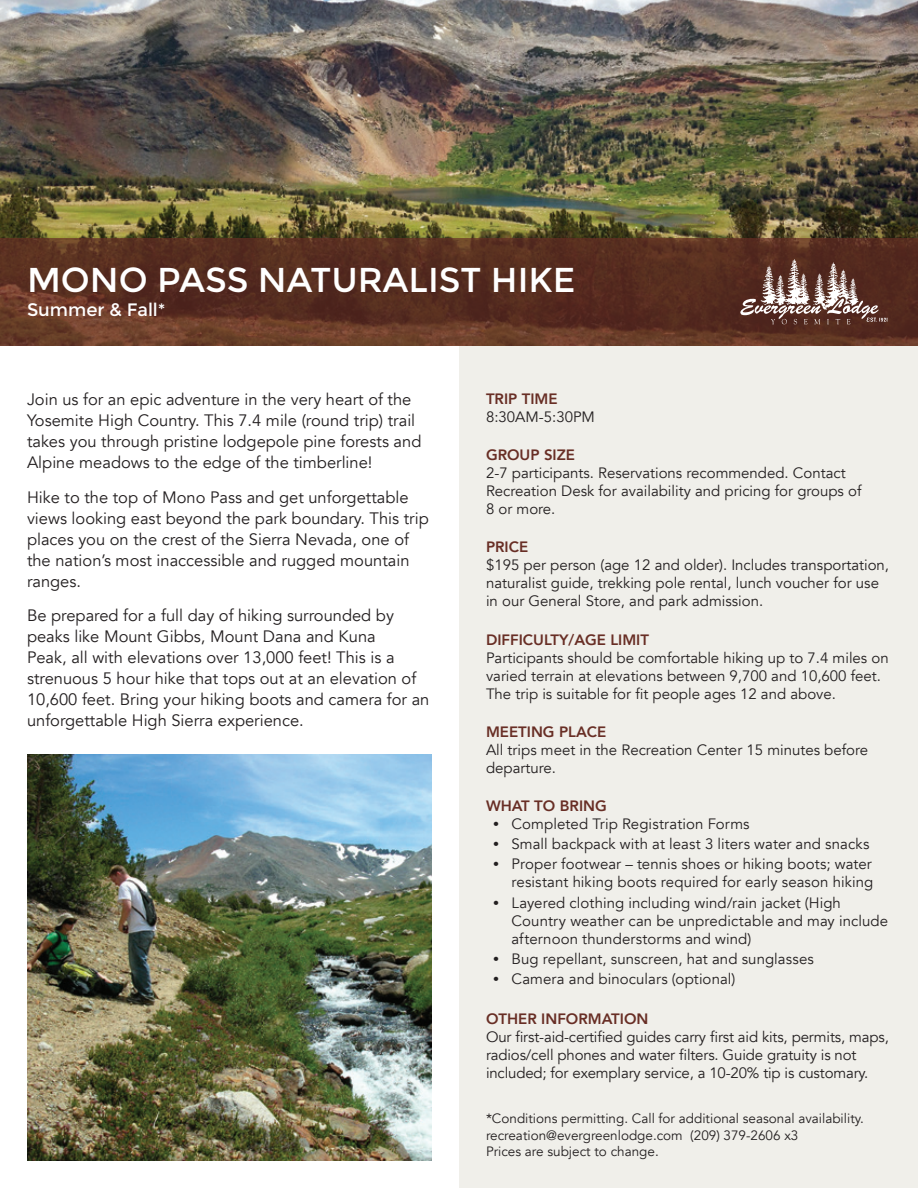
<style>
.page{position:relative;width:918px;height:1188px;background:#fff}
.page>*{position:absolute;margin:0;border:0;box-sizing:border-box;transform-origin:0 0}
.Section_Head{font:34.5px "Montserrat";color:#fff}
.Section_Head-2{font:18px "Montserrat";color:#fff}
.intro_copy{font:16.5px/21px "Avenir";color:#231f20}
.body_copy{font:15px/18px "Avenir";color:#231f20}
.detail_bullets{font:15px/18px "Avenir";letter-spacing:.005em;color:#231f20;text-align:right}
.body_copy-2{font:800 15px "Avenir";color:#682e25}
.body_copy-3{font:13.5px/16.5px "Avenir";color:#231f20}
.s1{font-weight:800;color:#682e25}
.s2{font-family:"Arial";font-weight:700}
</style>
<div class="page">
<div style="left:459px;top:335px;width:459px;height:853px;background:#f0efea"></div>
<img style="left:0;top:0;width:918px;height:238px">
<img style="left:27px;top:755px;width:405px;height:406px">
<svg style="left:0;top:238px;width:918px;height:108px;background:#5b3122"></svg>
<svg style="left:740px;top:259px;width:148px;height:65px;background:#795951"></svg>
<p class="Section_Head" style="left:27px;top:260px;width:550px">MONO PASS NATURALIST HIKE</p>
<p class="Section_Head-2" style="left:27px;top:299px;width:140px">Summer &amp; Fall*</p>
<p class="intro_copy" style="left:27px;top:389px;width:396px">Join us for an epic adventure in the very heart of the Yosemite High Country. This 7.4 mile (round trip) trail takes you through pristine lodgepole pine forests and Alpine meadows to the edge of the timberline!</p>
<p class="intro_copy" style="left:27px;top:487px;width:403px">Hike to the top of Mono Pass and get unforgettable views looking east beyond the park boundary. This trip places you on the crest of the Sierra Nevada, one of the nation’s most inaccessible and rugged mountain ranges.</p>
<p class="intro_copy" style="left:27px;top:605px;width:404px">Be prepared for a full day of hiking surrounded by peaks like Mount Gibbs, Mount Dana and Kuna<br>Peak, all with elevations over 13,000 feet! This is a strenuous 5 hour hike that tops out at an elevation of 10,600 feet. Bring your hiking boots and camera for an unforgettable High Sierra experience.</p>
<p class="body_copy" style="left:486px;top:390px;width:110px"><span class="s1">TRIP TIME<br></span>8:30AM-5:30PM</p>
<p class="body_copy" style="left:486px;top:446px;width:377px"><span class="s1">GROUP SIZE<br></span>2-7 participants. Reservations recommended. Contact Recreation Desk for availability and pricing for groups of 8 or more.</p>
<p class="body_copy" style="left:486px;top:538px;width:405px"><span class="s1">PRICE<br></span>$195 per person (age 12 and older). Includes transportation, naturalist guide, trekking pole rental, lunch voucher for use in our General Store, and park admission.</p>
<p class="body_copy" style="left:486px;top:631px;width:404px"><span class="s1">DIFFICULTY/AGE LIMIT<br></span>Participants should be comfortable hiking up to 7.4 miles on varied terrain at elevations between 9,700 and 10,600 feet.<br>The trip is suitable for fit people ages 12 and above.</p>
<p class="body_copy" style="left:486px;top:723px;width:384px"><span class="s1">MEETING PLACE<br></span>All trips meet in the Recreation Center 15 minutes before departure.</p>
<p class="body_copy-2" style="left:486px;top:794px;width:122px">WHAT TO BRING</p>
<p class="detail_bullets" style="left:494px;top:815px;width:258px"><span class="s2">•</span> Completed Trip Registration Forms</p>
<p class="detail_bullets" style="left:494px;top:835px;width:377px"><span class="s2">•</span> Small backpack with at least 3 liters water and snacks</p>
<p class="detail_bullets" style="left:494px;top:855px;width:381px"><span class="s2">•</span> Proper footwear – tennis shoes or hiking boots; water resistant hiking boots required for early season hiking</p>
<p class="detail_bullets" style="left:512px;top:894px;width:378px;text-align:left;text-indent:-18px"><span class="s2">•</span> Layered clothing including wind/rain jacket (High<br>Country weather can be unpredictable and may include afternoon thunderstorms and wind)</p>
<p class="detail_bullets" style="left:494px;top:950px;width:322px"><span class="s2">•</span> Bug repellant, sunscreen, hat and sunglasses</p>
<p class="detail_bullets" style="left:494px;top:970px;width:243px"><span class="s2">•</span> Camera and binoculars (optional)</p>
<p class="body_copy" style="left:486px;top:1010px;width:404px"><span class="s1">OTHER INFORMATION<br></span>Our first-aid-certified guides carry first aid kits, permits, maps, radios/cell phones and water filters. Guide gratuity is not included; for exemplary service, a 10-20% tip is customary.</p>
<p class="body_copy-3" style="left:486px;top:1111px;width:379px">*Conditions permitting. Call for additional seasonal availability. recreation@evergreenlodge.com (209) 379-2606 x3<br>Prices are subject to change.</p>
</div>
